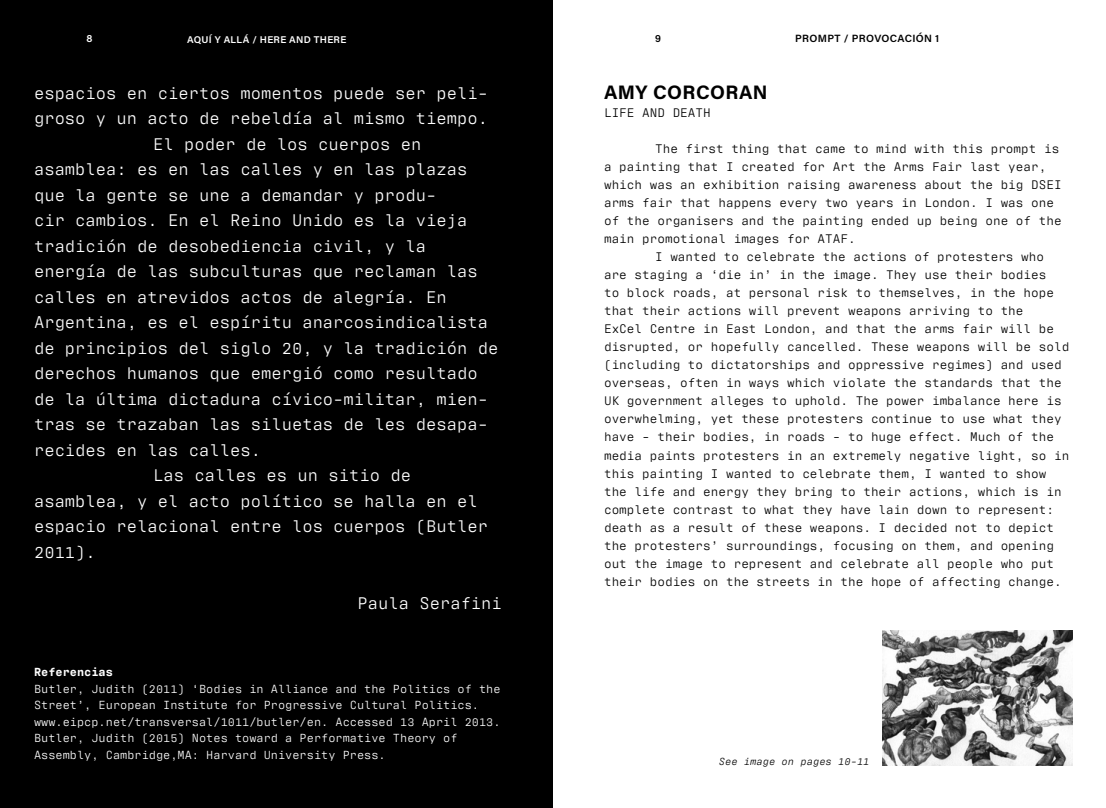
<style>
.page{position:relative;width:1106px;height:808px;background:#fff}
.page>*{position:absolute;margin:0;border:0;box-sizing:border-box;transform-origin:0 0}
.t1{font:700 19.5px "Acumin Pro";letter-spacing:.02em;color:#000}
.t2{font:17.25px "Antarctican Mono";color:#fff}
.t3{font:12.75px "Antarctican Mono";color:#000}
.t4{font:12px/16.5px "Antarctican Mono";color:#fff}
.t5{font:700 12px "Antarctican Mono";color:#fff}
.t6{font:600 10.5px "Acumin Pro";letter-spacing:.03em;color:#000}
.t7{font:italic 10.5px "Antarctican Mono";color:#000}
.t8{font:600 10.5px "Acumin Pro";color:#fff}
.t9{font:600 9.75px "Acumin Pro";letter-spacing:.035em;color:#fff}
</style>
<div class="page">
<div style="left:0;top:0;width:553px;height:808px;background:#000"></div>
<img style="left:882px;top:630px;width:190px;height:135px">
<p class="t8" style="left:86px;top:31px;width:8px">8</p>
<p class="t9" style="left:187px;top:33px;width:161px">AQUÍ Y ALLÁ / HERE AND THERE</p>
<h2 class="t2" style="left:34px;top:80px;width:455px">espacios en ciertos momentos puede ser peli-</h2>
<h2 class="t2" style="left:34px;top:106px;width:455px">groso y un acto de rebeldía al mismo tiempo.</h2>
<h2 class="t2" style="left:153px;top:131px;width:270px">El poder de los cuerpos en</h2>
<h2 class="t2" style="left:34px;top:157px;width:435px">asamblea: es en las calles y en las plazas</h2>
<h2 class="t2" style="left:34px;top:182px;width:404px">que la gente se une a demandar y produ-</h2>
<h2 class="t2" style="left:34px;top:208px;width:435px">cir cambios. En el Reino Unido es la vieja</h2>
<h2 class="t2" style="left:34px;top:233px;width:393px">tradición de desobediencia civil, y la</h2>
<h2 class="t2" style="left:34px;top:259px;width:445px">energía de las subculturas que reclaman las</h2>
<h2 class="t2" style="left:34px;top:284px;width:414px">calles en atrevidos actos de alegría. En</h2>
<h2 class="t2" style="left:34px;top:310px;width:455px">Argentina, es el espíritu anarcosindicalista</h2>
<h2 class="t2" style="left:34px;top:335px;width:466px">de principios del siglo 20, y la tradición de</h2>
<h2 class="t2" style="left:34px;top:361px;width:445px">derechos humanos que emergió como resultado</h2>
<h2 class="t2" style="left:34px;top:386px;width:455px">de la última dictadura cívico-militar, mien-</h2>
<h2 class="t2" style="left:34px;top:412px;width:455px">tras se trazaban las siluetas de les desapa-</h2>
<h2 class="t2" style="left:34px;top:437px;width:228px">recides en las calles.</h2>
<h2 class="t2" style="left:153px;top:463px;width:259px">Las calles es un sitio de</h2>
<h2 class="t2" style="left:34px;top:488px;width:445px">asamblea, y el acto político se halla en el</h2>
<h2 class="t2" style="left:34px;top:513px;width:455px">espacio relacional entre los cuerpos (Butler</h2>
<h2 class="t2" style="left:34px;top:539px;width:63px">2011).</h2>
<h2 class="t2" style="left:357px;top:590px;width:146px">Paula Serafini</h2>
<p class="t5" style="left:34px;top:663px;width:80px">Referencias</p>
<p class="t4" style="left:34px;top:679px;width:468px">Butler, Judith (2011) ‘Bodies in Alliance and the Politics of the Street’, European Institute for Progressive Cultural Politics. www.eipcp.net/transversal/1011/butler/en. Accessed 13 April 2013.<br>Butler, Judith (2015) Notes toward a Performative Theory of Assembly, Cambridge,MA: Harvard University Press.</p>
<p class="t6" style="left:655px;top:31px;width:7px">9</p>
<p class="t6" style="left:795px;top:31px;width:146px">PROMPT / PROVOCACIÓN 1</p>
<h1 class="t1" style="left:604px;top:79px;width:165px">AMY CORCORAN</h1>
<p class="t3" style="left:604px;top:104px;width:108px">LIFE AND DEATH</p>
<p class="t3" style="left:655px;top:140px;width:406px">The first thing that came to mind with this prompt is</p>
<p class="t3" style="left:604px;top:158px;width:444px">a painting that I created for Art the Arms Fair last year,</p>
<p class="t3" style="left:604px;top:176px;width:459px">which was an exhibition raising awareness about the big DSEI</p>
<p class="t3" style="left:604px;top:194px;width:451px">arms fair that happens every two years in London. I was one</p>
<p class="t3" style="left:604px;top:212px;width:459px">of the organisers and the painting ended up being one of the</p>
<p class="t3" style="left:604px;top:230px;width:253px">main promotional images for ATAF.</p>
<p class="t3" style="left:655px;top:248px;width:390px">I wanted to celebrate the actions of protesters who</p>
<p class="t3" style="left:604px;top:266px;width:444px">are staging a ‘die in’ in the image. They use their bodies</p>
<p class="t3" style="left:604px;top:284px;width:451px">to block roads, at personal risk to themselves, in the hope</p>
<p class="t3" style="left:604px;top:302px;width:421px">that their actions will prevent weapons arriving to the</p>
<p class="t3" style="left:604px;top:320px;width:451px">ExCel Centre in East London, and that the arms fair will be</p>
<p class="t3" style="left:604px;top:338px;width:467px">disrupted, or hopefully cancelled. These weapons will be sold</p>
<p class="t3" style="left:604px;top:356px;width:459px">(including to dictatorships and oppressive regimes) and used</p>
<p class="t3" style="left:604px;top:374px;width:459px">overseas, often in ways which violate the standards that the</p>
<p class="t3" style="left:604px;top:392px;width:459px">UK government alleges to uphold. The power imbalance here is</p>
<p class="t3" style="left:604px;top:410px;width:459px">overwhelming, yet these protesters continue to use what they</p>
<p class="t3" style="left:604px;top:428px;width:451px">have - their bodies, in roads - to huge effect. Much of the</p>
<p class="t3" style="left:604px;top:446px;width:467px">media paints protesters in an extremely negative light, so in</p>
<p class="t3" style="left:604px;top:464px;width:444px">this painting I wanted to celebrate them, I wanted to show</p>
<p class="t3" style="left:604px;top:482px;width:459px">the life and energy they bring to their actions, which is in</p>
<p class="t3" style="left:604px;top:500px;width:451px">complete contrast to what they have lain down to represent:</p>
<p class="t3" style="left:604px;top:518px;width:451px">death as a result of these weapons. I decided not to depict</p>
<p class="t3" style="left:604px;top:536px;width:451px">the protesters’ surroundings, focusing on them, and opening</p>
<p class="t3" style="left:604px;top:554px;width:451px">out the image to represent and celebrate all people who put</p>
<p class="t3" style="left:604px;top:572px;width:459px">their bodies on the streets in the hope of affecting change.</p>
<p class="t7" style="left:719px;top:754px;width:152px">See image on pages 10-11</p>
</div>
